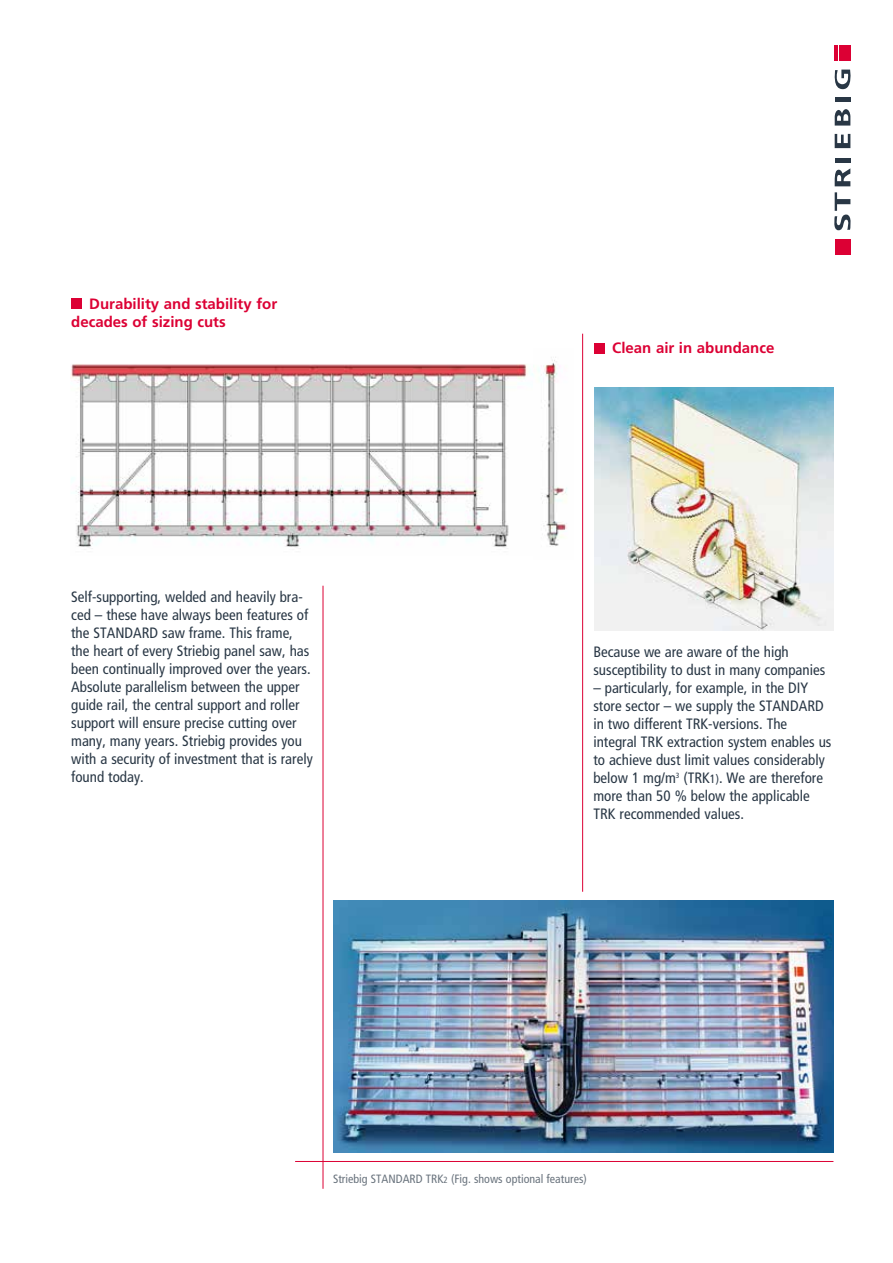
<style>
.page{position:relative;width:893px;height:1263px;background:#fff}
.page>*{position:absolute;margin:0;border:0;box-sizing:border-box;transform-origin:0 0}
.t1{font:condensed 15px/18px "Frutiger LT Std";color:#293745}
.t2{font:700 15px/18px "Frutiger LT Std";color:#dc0034}
.t3{font:condensed 12px "Frutiger LT Std";color:#69737d}
.s1{font-size:12px}
.s2{font-size:9px}
</style>
<div class="page">
<div style="left:594px;top:343px;width:11px;height:10px;background:#dc0034"></div>
<div style="left:71px;top:298px;width:11px;height:11px;background:#dc0034"></div>
<img style="left:594px;top:388px;width:240px;height:242px">
<img style="left:71px;top:365px;width:463px;height:182px">
<img style="left:538px;top:357px;width:29px;height:190px">
<img style="left:333px;top:901px;width:500px;height:252px">
<hr style="left:323px;top:586px;width:1px;height:603px;background:#dc0034">
<hr style="left:582px;top:334px;width:1px;height:558px;background:#dc0034">
<hr style="left:295px;top:1161px;width:538px;height:1px;background:#dc0034">
<hr style="left:835px;top:251px;width:15px;height:4px;background:#dc0034">
<div style="left:835px;top:239px;width:15px;height:11px;background:#dc0034"></div>
<svg style="left:835px;top:134px;width:15px;height:14px"></svg>
<hr style="left:835px;top:97px;width:15px;height:4px;background:#293745">
<hr style="left:835px;top:45px;width:3px;height:16px;background:#dc0034">
<div style="left:839px;top:45px;width:12px;height:16px;background:#dc0034"></div>
<svg style="left:835px;top:109px;width:15px;height:17px"></svg>
<svg style="left:834px;top:70px;width:17px;height:19px"></svg>
<svg style="left:834px;top:192px;width:17px;height:38px"></svg>
<svg style="left:835px;top:168px;width:15px;height:18px"></svg>
<hr style="left:835px;top:158px;width:15px;height:4px;background:#293745">
<p class="t2" style="left:71px;top:295px;width:207px;text-indent:18px">Durability and stability for decades of sizing cuts</p>
<p class="t1" style="left:71px;top:588px;width:243px">Self-supporting, welded and heavily bra&shy;ced – these have always been features of the STANDARD saw frame. This frame, the heart of every Striebig panel saw, has been continually improved over the years.<br>Absolute parallelism between the upper guide rail, the central support and roller support will ensure precise cutting over many, many years. Striebig provides you with a security of investment that is rarely found today.</p>
<p class="t2" style="left:612px;top:339px;width:164px">Clean air in abundance</p>
<p class="t1" style="left:593px;top:642px;width:233px">Because we are aware of the high susceptibility to dust in many companies</p>
<p class="t1" style="left:593px;top:678px;width:240px">– particularly, for example, in the DIY store sector – we supply the STANDARD in two different TRK-versions. The integral TRK extraction system enables us to achieve dust limit values considerably below 1 mg/m<sup>3</sup> (TRK<span class="s1">1)</span>. We are therefore more than 50 % below the applicable TRK recommended values.</p>
<p class="t3" style="left:333px;top:1171px;width:255px">Striebig STANDARD TRK<span class="s2">2</span> (Fig. shows optional features)</p>
</div>
